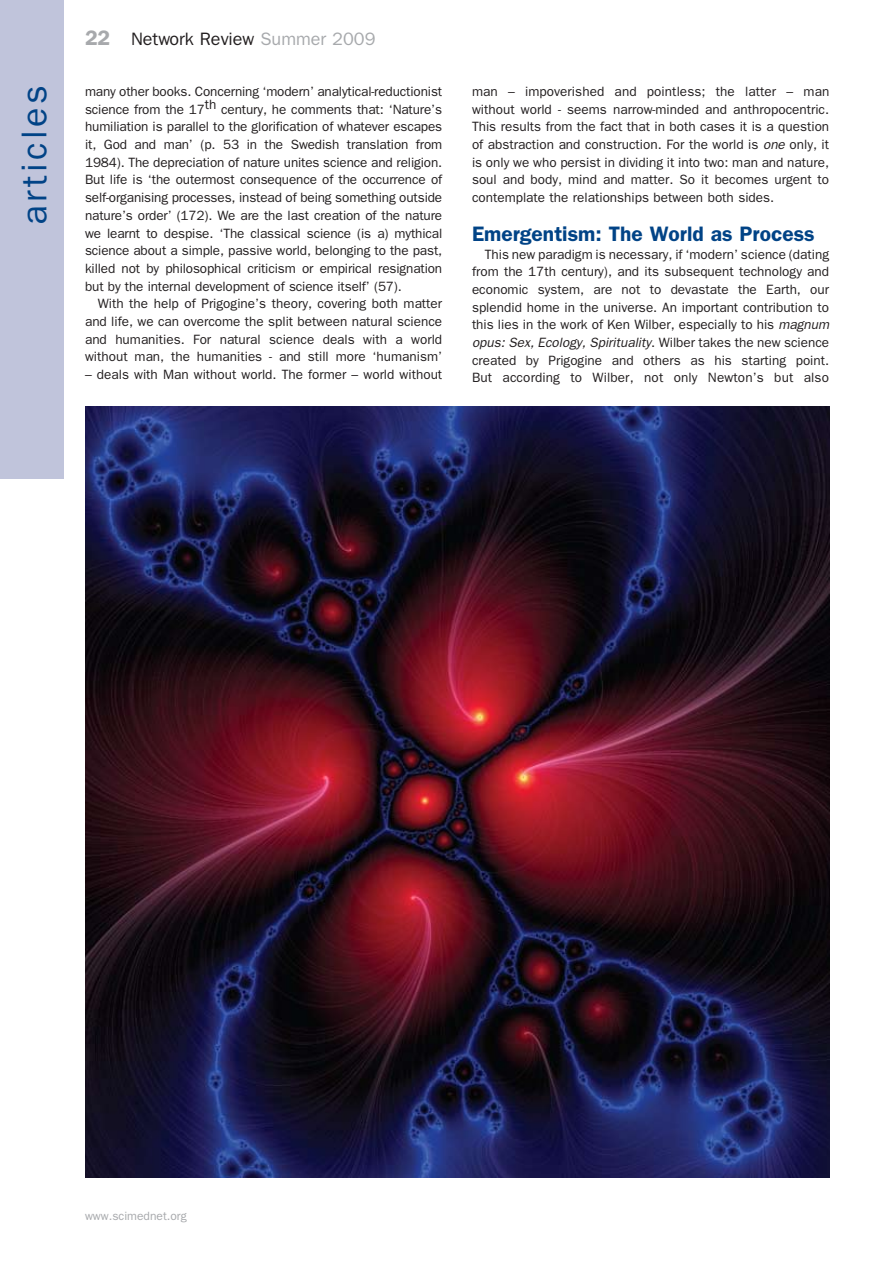
<style>
.page{position:relative;width:893px;height:1263px;background:#fff}
.page>*{position:absolute;margin:0;border:0;box-sizing:border-box;transform-origin:0 0}
.t1{font:36px "Franklin Gothic";letter-spacing:.1em;color:#014386}
.t2{font:600 21px "Franklin Gothic";color:#014386}
.t3{font:18px "Franklin Gothic";color:#231f20}
.t4{font:13.5px/17.7px "Franklin Gothic";color:#231f20;text-align:justify}
.t5{font:12px "Franklin Gothic";color:#a7a9ac}
.s1{font-weight:600;font-size:21px;color:#a7a9ac}
.s2{color:#a7a9ac}
.s3{font-style:italic}
</style>
<div class="page">
<div style="left:0;top:0;width:64px;height:478px;background:#c0c4db"></div>
<img style="left:85px;top:406px;width:744px;height:772px">
<h3 class="t3" style="left:85px;top:29px;width:292px"><span class="s1">22</span> Network Review <span class="s2">Summer 2009</span></h3>
<h1 class="t1" style="left:14px;top:225px;width:142px;rotate:-90deg">articles</h1>
<p class="t4" style="left:85px;top:82px;width:359px">many other books. Concerning ‘modern’ analytical-reductionist science from the 17th century, he comments that: ‘Nature’s humiliation is parallel to the glorification of whatever escapes it, God and man’ (p. 53 in the Swedish translation from 1984). The depreciation of nature unites science and religion.<br>But life is ‘the outermost consequence of the occurrence of self-organising processes, instead of being something outside nature’s order’ (172). We are the last creation of the nature we learnt to despise. ‘The classical science (is a) mythical science about a simple, passive world, belonging to the past, killed not by philosophical criticism or empirical resignation but by the internal development of science itself’ (57).</p>
<p class="t4" style="left:85px;top:295px;width:359px;text-indent:13px">With the help of Prigogine’s theory, covering both matter and life, we can overcome the split between natural science and humanities. For natural science deals with a world without man, the humanities - and still more ‘humanism’</p>
<p class="t4" style="left:85px;top:365px;width:359px">– deals with Man without world. The former – world without</p>
<p class="t4" style="left:472px;top:82px;width:359px">man – impoverished and pointless; the latter – man without world - seems narrow-minded and anthropocentric.<br>This results from the fact that in both cases it is a question of abstraction and construction. For the world is <span class="s3">one</span> only, it is only we who persist in dividing it into two: man and nature, soul and body, mind and matter. So it becomes urgent to contemplate the relationships between both sides.</p>
<h2 class="t2" style="left:472px;top:221px;width:344px">Emergentism: The World as Process</h2>
<p class="t4" style="left:472px;top:245px;width:359px;text-indent:13px">This new paradigm is necessary, if ‘modern’ science (dating from the 17th century), and its subsequent technology and economic system, are not to devastate the Earth, our splendid home in the universe. An important contribution to this lies in the work of Ken Wilber, especially to his <span class="s3">magnum opus: Sex, Ecology, Spirituality</span>. Wilber takes the new science created by Prigogine and others as his starting point.<br>But according to Wilber, not only Newton’s but also</p>
<p class="t5" style="left:85px;top:1209px;width:103px">www.scimednet.org</p>
</div>
